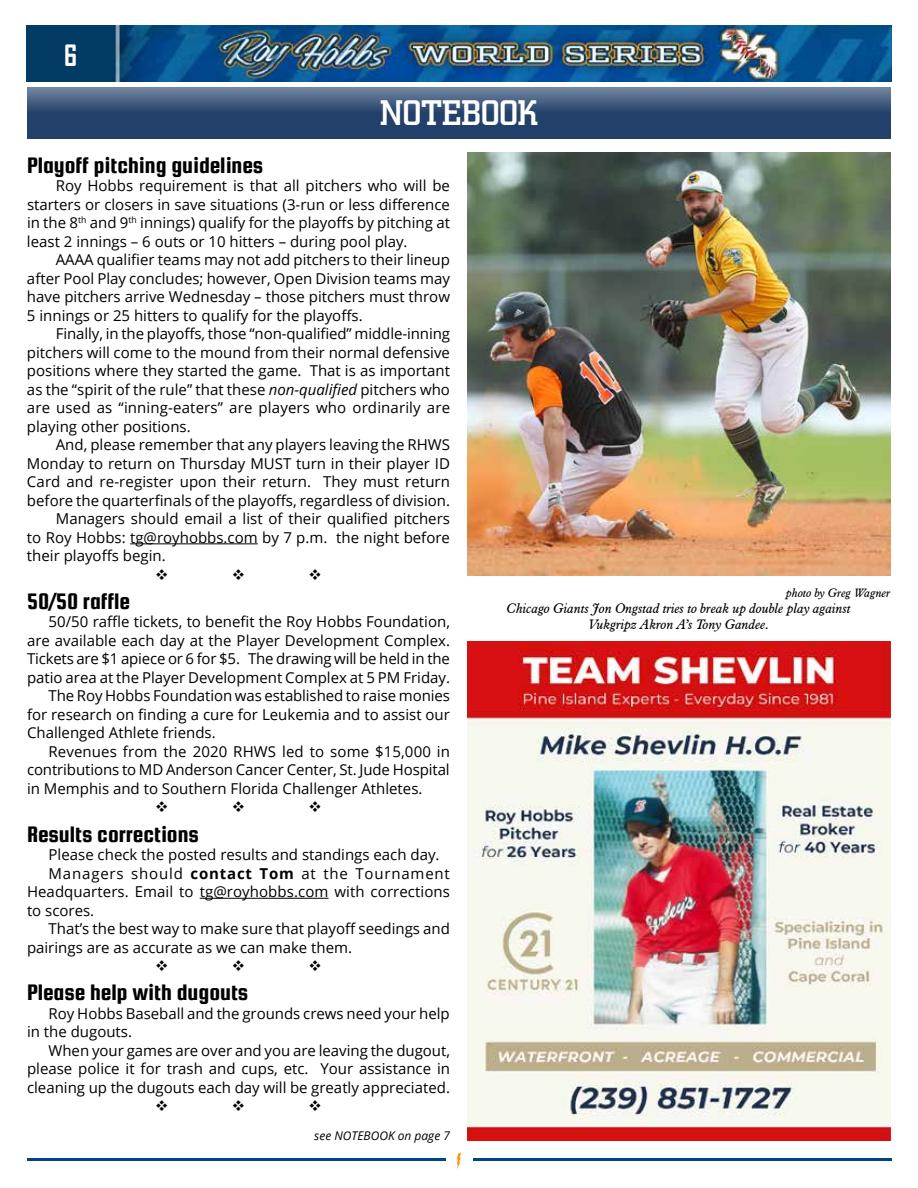
<style>
.page{position:relative;width:918px;height:1188px;background:#fff}
.page>*{position:absolute;margin:0;border:0;box-sizing:border-box;transform-origin:0 0}
.t1{font:500 36px "Square Slabserif 711 BT";color:#fff}
.t2{font:700 28.2px "Agency FB";color:#fff}
.t3{font:24px "Squada One";color:#000}
.t4{font:15px/18.5px "Open Sans";color:#000;text-align:justify}
.t5{font:15px "Open Sans";letter-spacing:.055em;color:#000}
.t6{font:italic 13.5px/16.2px "Aldine 721 BT";color:#000;text-align:center}
.t7{font:italic 12px "Open Sans";color:#000}
.t8{font:italic 12px "Aldine 721 BT";color:#000}
.s1{font-style:italic}
.s2{font-weight:700}
</style>
<div class="page">
<img style="left:27px;top:26px;width:864px;height:55px">
<svg style="left:457px;top:1153px;width:4px;height:16px"></svg>
<hr style="left:27px;top:1158px;width:419px;height:3px;background:#014586">
<hr style="left:473px;top:1158px;width:418px;height:3px;background:#014586">
<svg style="left:27px;top:88px;width:864px;height:51px;background:#365177"></svg>
<img style="left:467px;top:641px;width:424px;height:500px">
<hr style="left:130px;top:543px;width:128px;height:1px;background:#000">
<hr style="left:200px;top:898px;width:129px;height:1px;background:#000">
<img style="left:467px;top:152px;width:424px;height:423px">
<h2 class="t2" style="left:64px;top:38px;width:14px">6</h2>
<h1 class="t1" style="left:380px;top:91px;width:159px">NOTEBOOK</h1>
<h3 class="t3" style="left:27px;top:152px;width:238px">Playoff pitching guidelines</h3>
<p class="t4" style="left:27px;top:176px;width:425px;text-indent:29px">Roy Hobbs requirement is that all pitchers who will be starters or closers in save situations (3-run or less difference in the 8<sup>th</sup> and 9<sup>th</sup> innings) qualify for the playoffs by pitching at least 2 innings – 6 outs or 10 hitters – during pool play.</p>
<p class="t4" style="left:27px;top:250px;width:425px;text-indent:29px">AAAA qualifier teams may not add pitchers to their lineup after Pool Play concludes; however, Open Division teams may have pitchers arrive Wednesday – those pitchers must throw 5 innings or 25 hitters to qualify for the playoffs.</p>
<p class="t4" style="left:27px;top:324px;width:425px;text-indent:29px">Finally, in the playoffs, those “non-qualified” middle-inning pitchers will come to the mound from their normal defensive positions where they started the game. That is as important as the “spirit of the rule” that these <span class="s1">non-qualified</span> pitchers who are used as “inning-eaters” are players who ordinarily are playing other positions.</p>
<p class="t4" style="left:56px;top:435px;width:396px">And, please remember that any players leaving the RHWS</p>
<p class="t4" style="left:27px;top:454px;width:425px">Monday to return on Thursday MUST turn in their player ID</p>
<p class="t4" style="left:27px;top:472px;width:425px">Card and re-register upon their return. They must return</p>
<p class="t4" style="left:27px;top:491px;width:425px">before the quarterfinals of the playoffs, regardless of division.</p>
<p class="t4" style="left:56px;top:509px;width:396px">Managers should email a list of their qualified pitchers</p>
<p class="t4" style="left:27px;top:528px;width:424px">to Roy Hobbs: tg@royhobbs.com by 7 p.m. the night before</p>
<p class="t4" style="left:27px;top:546px;width:140px">their playoffs begin.</p>
<h3 class="t3" style="left:27px;top:588px;width:104px">50/50 raffle</h3>
<p class="t4" style="left:49px;top:612px;width:403px">50/50 raffle tickets, to benefit the Roy Hobbs Foundation,</p>
<p class="t4" style="left:27px;top:631px;width:425px">are available each day at the Player Development Complex.</p>
<p class="t4" style="left:27px;top:649px;width:424px">Tickets are $1 apiece or 6 for $5. The drawing will be held in the</p>
<p class="t4" style="left:27px;top:668px;width:425px">patio area at the Player Development Complex at 5 PM Friday.</p>
<p class="t4" style="left:49px;top:686px;width:403px">The Roy Hobbs Foundation was established to raise monies</p>
<p class="t4" style="left:27px;top:705px;width:424px">for research on finding a cure for Leukemia and to assist our</p>
<p class="t4" style="left:27px;top:723px;width:190px">Challenged Athlete friends.</p>
<p class="t4" style="left:49px;top:742px;width:403px">Revenues from the 2020 RHWS led to some $15,000 in</p>
<p class="t4" style="left:27px;top:760px;width:424px">contributions to MD Anderson Cancer Center, St. Jude Hospital</p>
<p class="t4" style="left:27px;top:779px;width:397px">in Memphis and to Southern Florida Challenger Athletes.</p>
<h3 class="t3" style="left:27px;top:821px;width:174px">Results corrections</h3>
<p class="t4" style="left:49px;top:845px;width:393px">Please check the posted results and standings each day.</p>
<p class="t5" style="left:49px;top:863px;width:403px">Managers should <span class="s2">contact Tom</span> at the Tournament</p>
<p class="t4" style="left:27px;top:882px;width:424px">Headquarters. Email to tg@royhobbs.com with corrections</p>
<p class="t4" style="left:27px;top:901px;width:69px">to scores.</p>
<p class="t4" style="left:49px;top:919px;width:403px">That’s the best way to make sure that playoff seedings and</p>
<p class="t4" style="left:27px;top:938px;width:327px">pairings are as accurate as we can make them.</p>
<h3 class="t3" style="left:27px;top:980px;width:223px">Please help with dugouts</h3>
<p class="t4" style="left:27px;top:1004px;width:424px;text-indent:22px">Roy Hobbs Baseball and the grounds crews need your help in the dugouts.</p>
<p class="t4" style="left:27px;top:1041px;width:425px;text-indent:22px">When your games are over and you are leaving the dugout, please police it for trash and cups, etc. Your assistance in cleaning up the dugouts each day will be greatly appreciated.</p>
<p class="t7" style="left:314px;top:1128px;width:137px">see NOTEBOOK on page 7</p>
<p class="t8" style="left:786px;top:585px;width:106px">photo by Greg Wagner</p>
<p class="t6" style="left:507px;top:600px;width:346px">Chicago Giants Jon Ongstad tries to break up double play against<br>Vukgripz Akron A’s Tony Gandee.</p>
</div>
